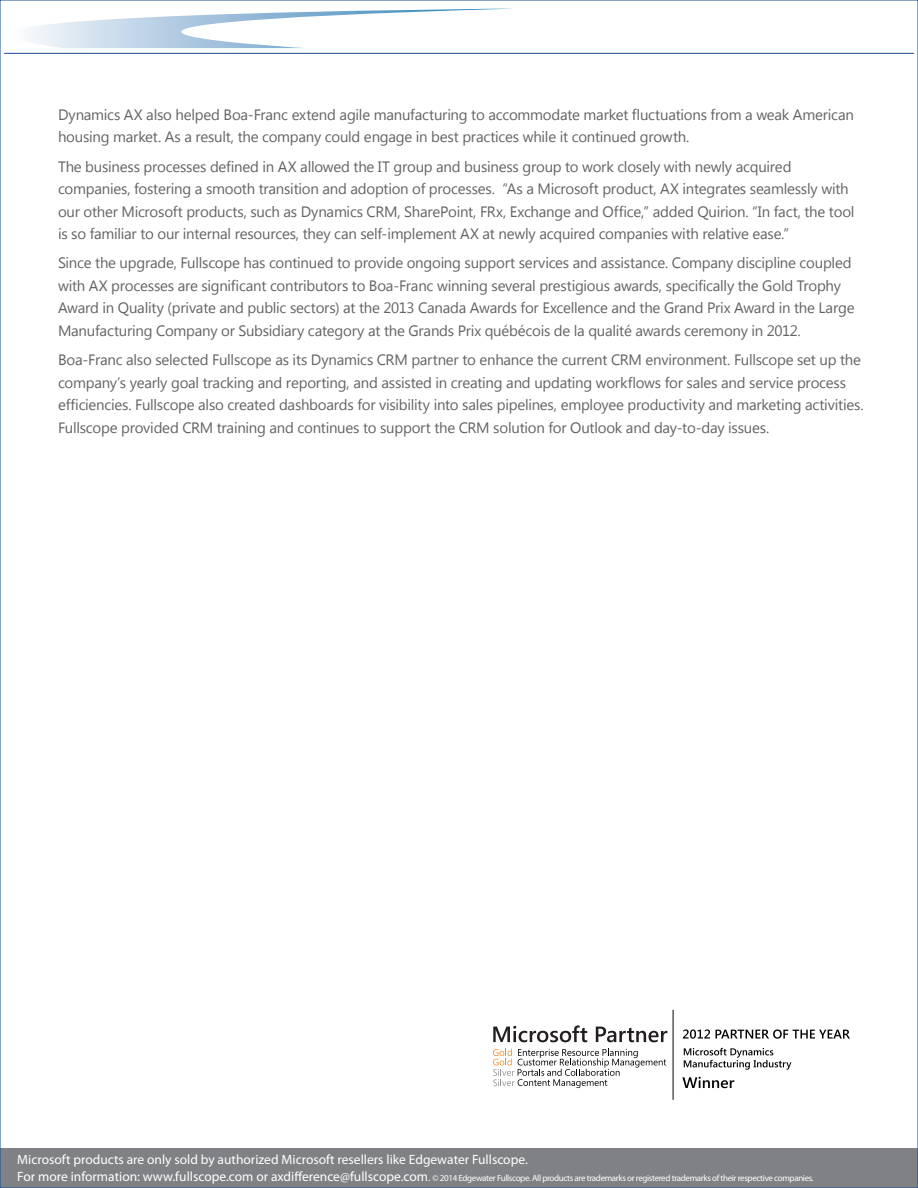
<style>
.page{position:relative;width:918px;height:1188px;background:#fff}
.page>*{position:absolute;margin:0;border:0;box-sizing:border-box;transform-origin:0 0}
.t1{font:15px/22.5px "Segoe UI";letter-spacing:-.015em;color:#636366}
.t2{font:13.5px "Myriad Pro";color:#fff}
.t3{font:9px "Myriad Pro";letter-spacing:-.04em;color:#fff}
.s1{font-size:13.5px}
.s2{font-size:10.5px}
</style>
<div class="page">
<div style="left:0;top:1149px;width:918px;height:39px;background:#7f8185"></div>
<hr style="left:4px;top:53px;width:910px;height:1px;background:#184898">
<svg style="left:28px;top:9px;width:472px;height:39px"></svg>
<svg style="left:683px;top:1029px;width:167px;height:10px"></svg>
<svg style="left:684px;top:1048px;width:107px;height:22px"></svg>
<svg style="left:682px;top:1077px;width:52px;height:11px"></svg>
<hr style="left:673px;top:1010px;width:1px;height:90px;background:#040503">
<svg style="left:493px;top:1049px;width:173px;height:39px"></svg>
<svg style="left:493px;top:1025px;width:94px;height:17px"></svg>
<svg style="left:596px;top:1027px;width:71px;height:15px"></svg>
<p class="t1" style="left:58px;top:103px;width:797px">Dynamics AX also helped Boa-Franc extend agile manufacturing to accommodate market fluctuations from a weak American housing market. As a result, the company could engage in best practices while it continued growth.</p>
<p class="t1" style="left:58px;top:154px;width:798px">The business processes defined in AX allowed the IT group and business group to work closely with newly acquired companies, fostering a smooth transition and adoption of processes. “As a Microsoft product, AX integrates seamlessly with our other Microsoft products, such as Dynamics CRM, SharePoint, FRx, Exchange and Office,” added Quirion. “In fact, the tool is so familiar to our internal resources, they can self-implement AX at newly acquired companies with relative ease.”</p>
<p class="t1" style="left:58px;top:251px;width:798px">Since the upgrade, Fullscope has continued to provide ongoing support services and assistance. Company discipline coupled with AX processes are significant contributors to Boa-Franc winning several prestigious awards, specifically the Gold Trophy Award in Quality (private and public sectors) at the 2013 Canada Awards for Excellence and the Grand Prix Award in the Large Manufacturing Company or Subsidiary category at the Grands Prix québécois de la qualité awards ceremony in 2012.</p>
<p class="t1" style="left:58px;top:348px;width:807px">Boa-Franc also selected Fullscope as its Dynamics CRM partner to enhance the current CRM environment. Fullscope set up the company’s yearly goal tracking and reporting, and assisted in creating and updating workflows for sales and service process efficiencies. Fullscope also created dashboards for visibility into sales pipelines, employee productivity and marketing activities.<br>Fullscope provided CRM training and continues to support the CRM solution for Outlook and day-to-day issues.</p>
<p class="t2" style="left:17px;top:1152px;width:512px">Microsoft products are only sold by authorized Microsoft resellers like Edgewater Fullscope.</p>
<p class="t3" style="left:17px;top:1172px;width:798px"><span class="s1">For more information: www.fullscope.com or axdifference@fullscope.com</span><span class="s2">.</span> © 2014 Edgewater Fullscope. All products are trademarks or registered trademarks of their respective companies.</p>
</div>
